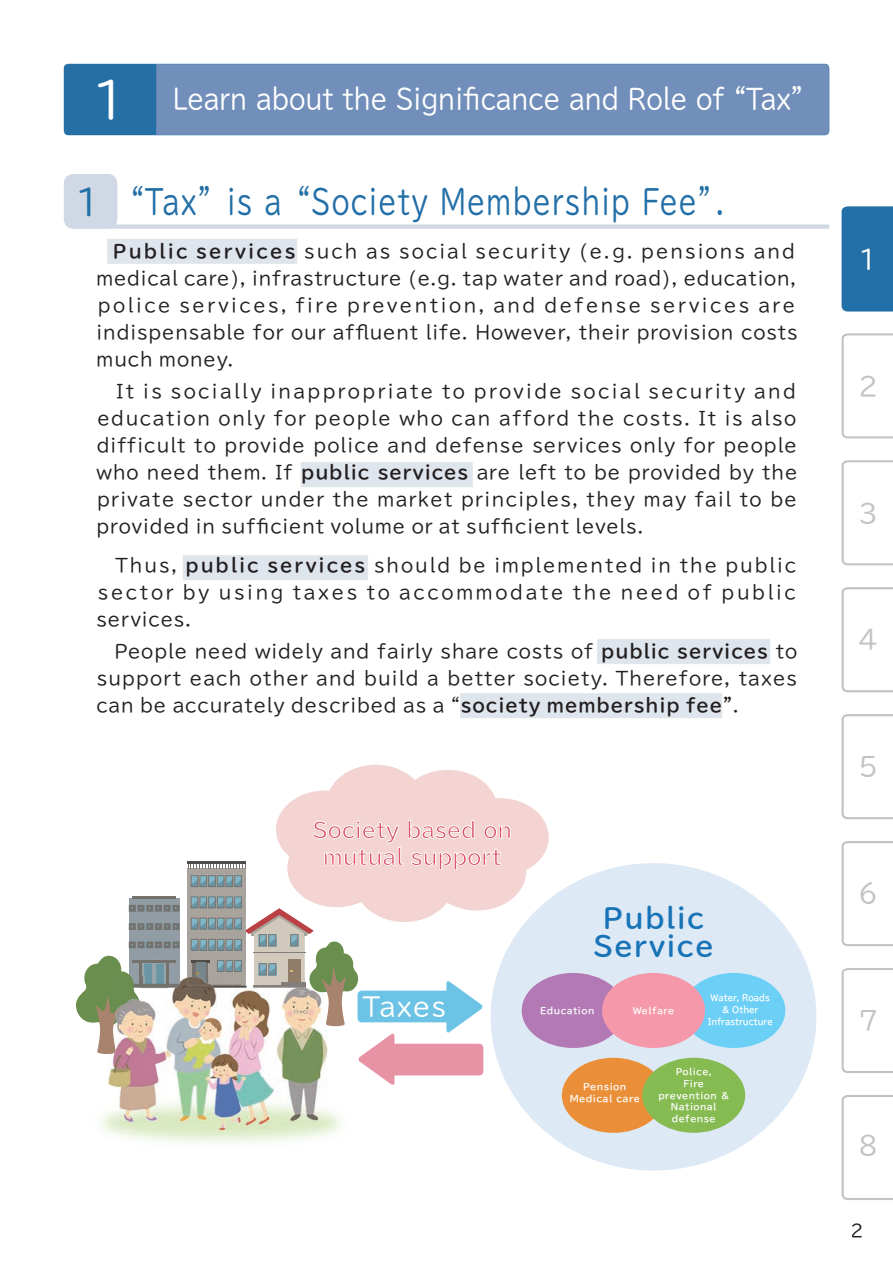
<style>
.page{position:relative;width:893px;height:1263px;background:#fff}
.page>*{position:absolute;margin:0;border:0;box-sizing:border-box;transform-origin:0 0}
.t1{font:33px "TBUDR Go Std";letter-spacing:.05em;color:#236fa7;scale:.8 1}
.t2{font:27px "TBUDR Go Std";color:#fff;scale:.9 1}
.t3{font:700 26.55px/27.6px "TBUDR Go Std";letter-spacing:.05em;color:#1874b7;text-align:center}
.t4{font:25.5px "TBUDR Go Std";color:#c2c3c5}
.t5{font:25.5px "TBUDR Go Std";color:#fff}
.t6{font:25.05px "TBUDR Go Std";letter-spacing:.05em;color:#fff}
.t7{font:700 20.7px/26.8px "TBUDR Go Std";letter-spacing:-.01em;color:#dd576e;text-align:center}
.t8{font:18px/27px "TBUDR Go Std";letter-spacing:.05em;color:#231f20;text-align:justify}
.t9{font:16.95px "TBUDR Go Std";color:#231f20}
.t10{font:700 9px/12px "TBUDR Go Std";letter-spacing:.05em;color:#fff;text-align:center}
.t11{font:700 8.85px/11.9px "TBUDR Go Std";letter-spacing:.05em;color:#fff;text-align:center}
.t12{font:700 8.85px/11.9px "TBUDR Go Std";color:#fff;text-align:center;scale:.9 1}
.s1{font-size:48px}
.s2{font-size:34.5px}
.s3{font-weight:700}
</style>
<div class="page">
<div style="left:491px;top:863px;width:325px;height:307px;background:#dee9f6;border-radius:50%"></div>
<div style="left:562px;top:1058px;width:103px;height:75px;background:#ea8f38;border-radius:50%"></div>
<div style="left:642px;top:1058px;width:103px;height:75px;background:#86bb52;border-radius:50%"></div>
<div style="left:682px;top:973px;width:103px;height:75px;background:#6bcff6;border-radius:50%"></div>
<div style="left:522px;top:973px;width:103px;height:75px;background:#b279b4;border-radius:50%"></div>
<div style="left:602px;top:973px;width:103px;height:75px;background:#f598aa;border-radius:50%"></div>
<div style="left:358px;top:991px;width:95px;height:31px;background:#6cc3e6;border-radius:4px"></div>
<svg style="left:446px;top:981px;width:37px;height:52px"></svg>
<div style="left:388px;top:1044px;width:95px;height:31px;background:#e893a5;border-radius:4px"></div>
<div style="left:276px;top:790px;width:98px;height:79px;background:#f3d4d2;border-radius:50%"></div>
<div style="left:327px;top:765px;width:98px;height:78px;background:#f3d4d2;border-radius:50%"></div>
<div style="left:287px;top:829px;width:99px;height:78px;background:#f3d4d2;border-radius:50%"></div>
<div style="left:355px;top:844px;width:99px;height:78px;background:#f3d4d2;border-radius:50%"></div>
<div style="left:399px;top:770px;width:98px;height:78px;background:#f3d4d2;border-radius:50%"></div>
<div style="left:450px;top:798px;width:99px;height:78px;background:#f3d4d2;border-radius:50%"></div>
<div style="left:428px;top:832px;width:98px;height:78px;background:#f3d4d2;border-radius:50%"></div>
<svg style="left:313px;top:820px;width:198px;height:51px"></svg>
<svg style="left:841px;top:1095px;width:52px;height:105px"></svg>
<svg style="left:841px;top:968px;width:52px;height:105px"></svg>
<svg style="left:841px;top:841px;width:52px;height:106px"></svg>
<svg style="left:841px;top:714px;width:52px;height:106px"></svg>
<svg style="left:841px;top:587px;width:52px;height:106px"></svg>
<svg style="left:841px;top:460px;width:52px;height:106px"></svg>
<svg style="left:841px;top:333px;width:52px;height:106px"></svg>
<div style="left:841px;top:206px;width:52px;height:106px;background:#236fa7"></div>
<div style="left:107px;top:239px;width:190px;height:25px;background:#dfe5ed"></div>
<div style="left:460px;top:693px;width:262px;height:26px;background:#dfe5ed"></div>
<div style="left:65px;top:175px;width:51px;height:53px;background:#cfd8e4;border-radius:9px"></div>
<div style="left:64px;top:174px;width:53px;height:55px;border:2px solid #cfd8e4;border-radius:9px"></div>
<div style="left:71px;top:224px;width:758px;height:5px;background:#cfd8e4"></div>
<div style="left:188px;top:868px;width:58px;height:119px;background:#a9a39d"></div>
<svg style="left:191px;top:875px;width:51px;height:12px"></svg>
<svg style="left:188px;top:864px;width:58px;height:4px"></svg>
<hr style="left:188px;top:862px;width:58px;height:2px;background:#4f4b49">
<div style="left:129px;top:899px;width:50px;height:87px;background:#929ca5"></div>
<svg style="left:129px;top:905px;width:50px;height:7px"></svg>
<svg style="left:129px;top:923px;width:50px;height:7px"></svg>
<svg style="left:129px;top:941px;width:50px;height:7px"></svg>
<hr style="left:132px;top:896px;width:44px;height:3px;background:#75716d">
<img style="left:109px;top:977px;width:218px;height:153px">
<img style="left:187px;top:977px;width:4px;height:10px">
<svg style="left:76px;top:956px;width:103px;height:98px"></svg>
<img style="left:140px;top:984px;width:41px;height:3px">
<img style="left:109px;top:977px;width:31px;height:47px">
<img style="left:109px;top:996px;width:11px;height:58px">
<svg style="left:191px;top:896px;width:203px;height:191px"></svg>
<div style="left:597px;top:639px;width:173px;height:25px;background:#dfe5ed"></div>
<div style="left:300px;top:462px;width:173px;height:25px;background:#dfe5ed"></div>
<div style="left:182px;top:555px;width:186px;height:25px;background:#dfe5ed"></div>
<div style="left:64px;top:64px;width:92px;height:71px;background:#256fa7"></div>
<div style="left:156px;top:64px;width:673px;height:71px;background:#718fba"></div>
<h2 class="t2" style="left:86px;top:77px;width:812px"><span class="s1">１</span> Learn about the Significance and Role of “Tax”</h2>
<h1 class="t1" style="left:75px;top:174px;width:814px"><span class="s2">1</span> “Tax” is a “Society Membership Fee”.</h1>
<p class="t8" style="left:96px;top:237px;width:703px;text-align:left;text-indent:16px"><span class="s3">Public services</span> such as social security (e.g. pensions and medical care), infrastructure (e.g. tap water and road), education, police services, fire prevention, and defense services are indispensable for our affluent life. However, their provision costs much money.</p>
<p class="t8" style="left:96px;top:377px;width:703px">　It is socially inappropriate to provide social security and education only for people who can afford the costs. It is also difficult to provide police and defense services only for people who need them. If <span class="s3">public services</span> are left to be provided by the private sector under the market principles, they may fail to be provided in sufficient volume or at sufficient levels.</p>
<p class="t8" style="left:96px;top:551px;width:702px">　Thus, <span class="s3">public services</span> should be implemented in the public sector by using taxes to accommodate the need of public services.</p>
<p class="t8" style="left:96px;top:637px;width:703px">　People need widely and fairly share costs of <span class="s3">public services</span> to support each other and build a better society. Therefore, taxes can be accurately described as a “<span class="s3">society membership fee”</span>.</p>
<p class="t7" style="left:312px;top:817px;width:201px">Society based on mutual support</p>
<h3 class="t3" style="left:593px;top:905px;width:122px">Public<br>Service</h3>
<h3 class="t6" style="left:363px;top:986px;width:85px">Taxes</h3>
<p class="t11" style="left:540px;top:1005px;width:56px">Education</p>
<p class="t11" style="left:633px;top:1005px;width:43px">Welfare</p>
<p class="t12" style="left:708px;top:992px;width:74px">Water, Roads &amp; Other<br>Infrastructure</p>
<p class="t10" style="left:570px;top:1081px;width:72px">Pension<br>Medical care</p>
<p class="t11" style="left:658px;top:1066px;width:72px">Police,<br>Fire prevention &amp;<br>National defense</p>
<h3 class="t5" style="left:859px;top:238px;width:21px">1</h3>
<h3 class="t4" style="left:859px;top:365px;width:21px">2</h3>
<h3 class="t4" style="left:859px;top:492px;width:21px">3</h3>
<h3 class="t4" style="left:859px;top:619px;width:21px">4</h3>
<h3 class="t4" style="left:859px;top:746px;width:21px">5</h3>
<h3 class="t4" style="left:859px;top:873px;width:21px">6</h3>
<h3 class="t4" style="left:859px;top:1000px;width:21px">7</h3>
<h3 class="t4" style="left:859px;top:1124px;width:21px">8</h3>
<p class="t9" style="left:850px;top:1216px;width:14px">2</p>
</div>
